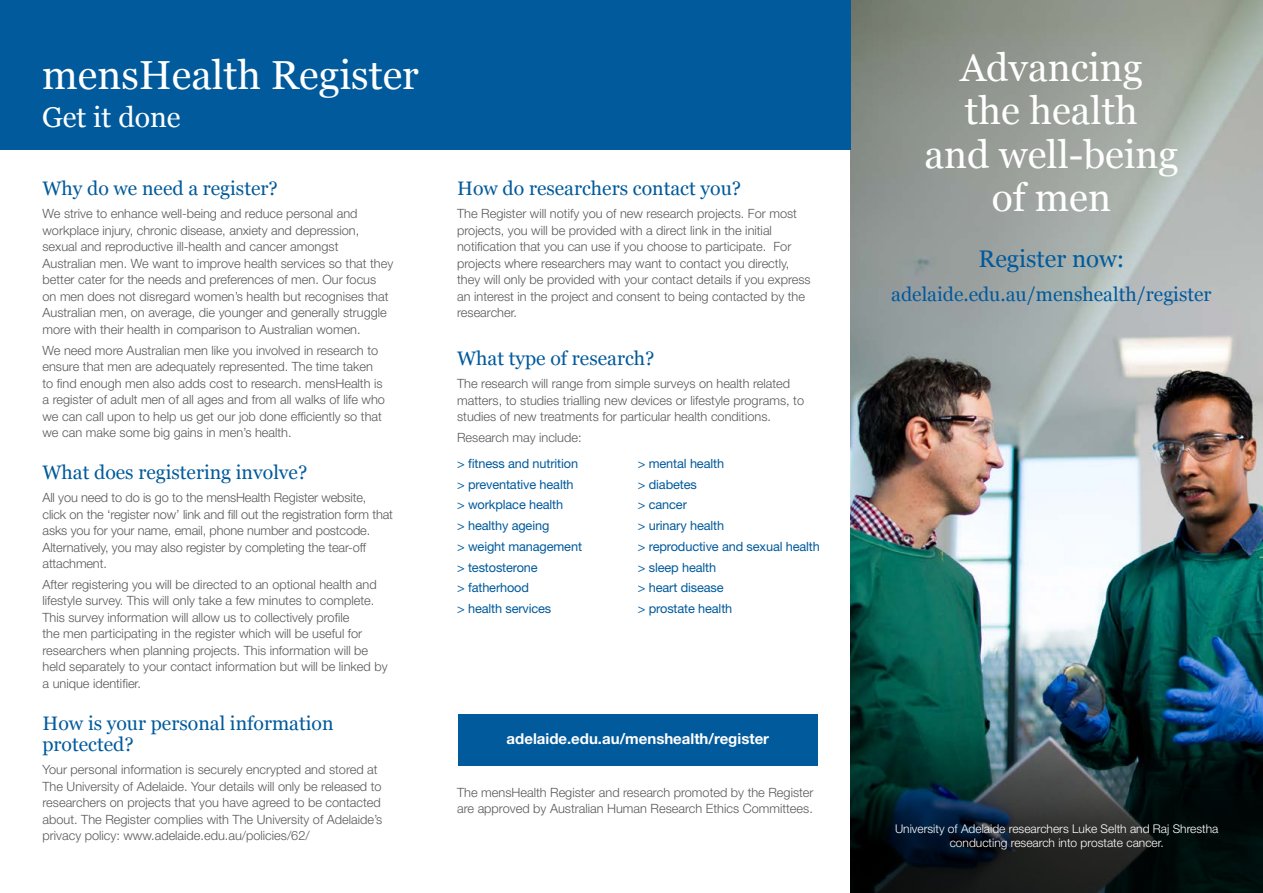
<style>
.page{position:relative;width:1263px;height:893px;background:#fff}
.page>*{position:absolute;margin:0;border:0;box-sizing:border-box;transform-origin:0 0}
.t1{font:40.5px "Georgia";color:#fff}
.t2{font:39px/43.5px "Georgia";color:#fff;text-align:center}
.t3{font:28.5px "Georgia";color:#fff}
.t4{font:24px "Georgia";color:#005a9c}
.t5{font:19.5px/21px "Georgia";color:#005a9c}
.t6{font:700 15px "Helvetica Neue LT Std";color:#fff}
.t7{font:300 12.75px/16.5px "Helvetica Neue LT Std";color:#58595b}
.t8{font:12.75px "Helvetica Neue LT Std";letter-spacing:-.01em;color:#005a9c}
.t9{font:300 12px/14.2px "Helvetica Neue LT Std";color:#fff;text-align:center}
.s1{font-weight:700;font-size:12px;color:#fff}
</style>
<div class="page">
<div style="left:458px;top:714px;width:360px;height:51px;background:#005a9c"></div>
<div style="left:0;top:0;width:850px;height:150px;background:#005a9c"></div>
<img style="left:850px;top:0;width:413px;height:893px">
<h1 class="t1" style="left:42px;top:51px;width:378px">mensHealth Register</h1>
<h3 class="t3" style="left:42px;top:100px;width:140px">Get it done</h3>
<h3 class="t5" style="left:43px;top:179px;width:237px">Why do we need a register?</h3>
<p class="t7" style="left:43px;top:205px;width:352px">We strive to enhance well-being and reduce personal and workplace injury, chronic disease, anxiety and depression, sexual and reproductive ill-health and cancer amongst Australian men. We want to improve health services so that they better cater for the needs and preferences of men. Our focus on men does not disregard women’s health but recognises that Australian men, on average, die younger and generally struggle more with their health in comparison to Australian women.</p>
<p class="t7" style="left:43px;top:341px;width:344px">We need more Australian men like you involved in research to ensure that men are adequately represented. The time taken to find enough men also adds cost to research. mensHealth is a register of adult men of all ages and from all walks of life who we can call upon to help us get our job done efficiently so that we can make some big gains in men’s health.</p>
<h3 class="t5" style="left:43px;top:462px;width:266px">What does registering involve?</h3>
<p class="t7" style="left:43px;top:489px;width:352px">All you need to do is go to the mensHealth Register website, click on the ‘register now’ link and fill out the registration form that asks you for your name, email, phone number and postcode.<br>Alternatively, you may also register by completing the tear-off attachment.</p>
<p class="t7" style="left:43px;top:576px;width:347px">After registering you will be directed to an optional health and lifestyle survey. This will only take a few minutes to complete.<br>This survey information will allow us to collectively profile<br>the men participating in the register which will be useful for researchers when planning projects. This information will be held separately to your contact information but will be linked by a unique identifier.</p>
<h3 class="t5" style="left:43px;top:713px;width:292px">How is your personal information protected?</h3>
<p class="t7" style="left:43px;top:761px;width:341px">Your personal information is securely encrypted and stored at The University of Adelaide. Your details will only be released to researchers on projects that you have agreed to be contacted about. The Register complies with The University of Adelaide’s privacy policy: www.adelaide.edu.au/policies/62/</p>
<h3 class="t5" style="left:457px;top:179px;width:286px">How do researchers contact you?</h3>
<p class="t7" style="left:457px;top:205px;width:355px">The Register will notify you of new research projects. For most projects, you will be provided with a direct link in the initial notification that you can use if you choose to participate. For projects where researchers may want to contact you directly, they will only be provided with your contact details if you express an interest in the project and consent to being contacted by the researcher.</p>
<h3 class="t5" style="left:457px;top:349px;width:199px">What type of research?</h3>
<p class="t7" style="left:457px;top:375px;width:348px">The research will range from simple surveys on health related matters, to studies trialling new devices or lifestyle programs, to studies of new treatments for particular health conditions.</p>
<p class="t7" style="left:457px;top:429px;width:126px">Research may include:</p>
<p class="t8" style="left:444px;top:456px;width:135px"><span class="s1">&gt;</span> &gt; fitness and nutrition</p>
<p class="t8" style="left:638px;top:456px;width:88px">&gt; mental health</p>
<p class="t8" style="left:444px;top:476px;width:131px"><span class="s1">&gt;</span> &gt; preventative health</p>
<p class="t8" style="left:638px;top:476px;width:60px">&gt; diabetes</p>
<p class="t8" style="left:444px;top:497px;width:120px"><span class="s1">&gt;</span> &gt; workplace health</p>
<p class="t8" style="left:638px;top:497px;width:51px">&gt; cancer</p>
<p class="t8" style="left:444px;top:518px;width:106px"><span class="s1">&gt;</span> &gt; healthy ageing</p>
<p class="t8" style="left:638px;top:518px;width:88px">&gt; urinary health</p>
<p class="t8" style="left:444px;top:539px;width:139px"><span class="s1">&gt;</span> &gt; weight management</p>
<p class="t8" style="left:638px;top:539px;width:184px">&gt; reproductive and sexual health</p>
<p class="t8" style="left:444px;top:559px;width:95px"><span class="s1">&gt;</span> &gt; testosterone</p>
<p class="t8" style="left:638px;top:559px;width:80px">&gt; sleep health</p>
<p class="t8" style="left:444px;top:580px;width:86px"><span class="s1">&gt;</span> &gt; fatherhood</p>
<p class="t8" style="left:638px;top:580px;width:87px">&gt; heart disease</p>
<p class="t8" style="left:444px;top:601px;width:108px"><span class="s1">&gt;</span> &gt; health services</p>
<p class="t8" style="left:638px;top:601px;width:96px">&gt; prostate health</p>
<p class="t6" style="left:507px;top:729px;width:264px">adelaide.edu.au/menshealth/register</p>
<p class="t7" style="left:457px;top:783px;width:358px">The mensHealth Register and research promoted by the Register are approved by Australian Human Research Ethics Committees.</p>
<h2 class="t2" style="left:924px;top:46px;width:255px">Advancing<br>the health<br>and well-being of men</h2>
<h3 class="t4" style="left:978px;top:244px;width:147px">Register now:</h3>
<h3 class="t5" style="left:891px;top:284px;width:322px">adelaide.edu.au/menshealth/register</h3>
<p class="t9" style="left:895px;top:822px;width:325px">University of Adelaide researchers Luke Selth and Raj Shrestha conducting research into prostate cancer.</p>
</div>
